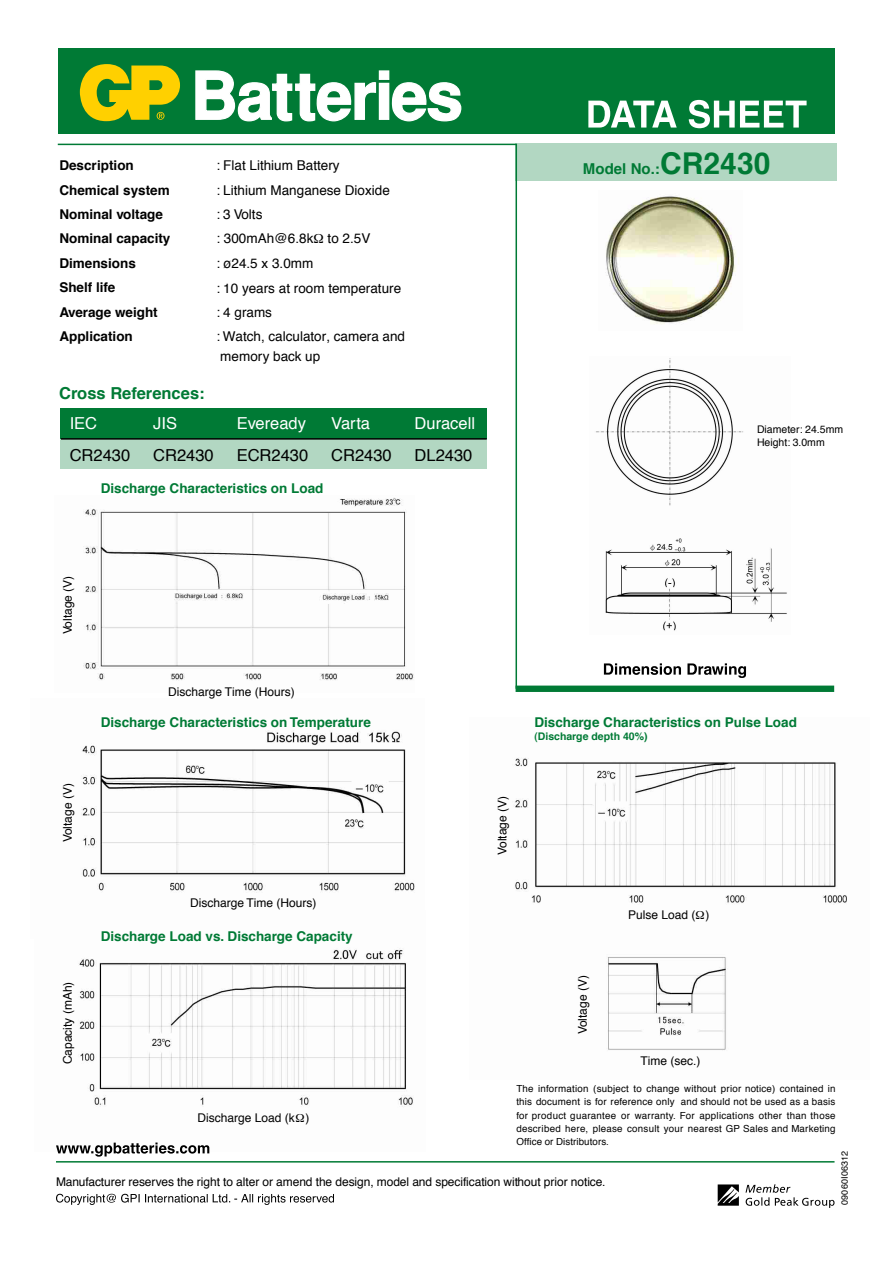
<style>
.page{position:relative;width:893px;height:1262px;background:#fff}
.page>*{position:absolute;margin:0;border:0;box-sizing:border-box;transform-origin:0 0}
.t1{font:16.5px "Helvetica";color:#000}
.t2{font:16.5px "Helvetica";color:#fff}
.t3{font:700 16.5px "Helvetica";color:#007a35}
.t4{font:700 15px "Helvetica";color:#007a35}
.t5{font:13.5px/24.2px "Helvetica";color:#000}
.t6{font:700 13.5px "Helvetica";color:#007a35}
.t7{font:700 13.5px/24.5px "Helvetica";color:#000}
.t8{font:12px "Helvetica";color:#000}
.t9{font:10.5px/12.6px "Helvetica";color:#000}
.t10{font:700 10.5px "Helvetica";color:#007a35}
.t11{font:9.75px/13.2px "Helvetica";letter-spacing:.02em;color:#000;text-align:justify}
.t12{font:9px "Helvetica";letter-spacing:.02em;color:#000}
.s1{font-size:30px}
</style>
<div class="page">
<img style="left:81px;top:730px;width:334px;height:163px">
<img style="left:83px;top:498px;width:331px;height:183px">
<img style="left:514px;top:758px;width:333px;height:293px">
<img style="left:78px;top:948px;width:335px;height:203px">
<svg style="left:604px;top:663px;width:77px;height:12px"></svg>
<svg style="left:687px;top:663px;width:59px;height:15px"></svg>
<div style="left:515px;top:144px;width:322px;height:37px;background:#b2d7c2"></div>
<img style="left:605px;top:196px;width:134px;height:128px">
<div style="left:515px;top:685px;width:319px;height:7px;background:#007a35"></div>
<hr style="left:515px;top:144px;width:2px;height:545px;background:#007a35">
<hr style="left:56px;top:1161px;width:778px;height:1px;background:#007a35">
<hr style="left:58px;top:144px;width:459px;height:1px;background:#007a35">
<img style="left:595px;top:358px;width:192px;height:273px">
<div style="left:58px;top:48px;width:776px;height:86px;background:#007a35"></div>
<svg style="left:588px;top:101px;width:88px;height:27px"></svg>
<svg style="left:688px;top:100px;width:46px;height:28px"></svg>
<svg style="left:740px;top:101px;width:66px;height:27px"></svg>
<svg style="left:195px;top:70px;width:267px;height:52px"></svg>
<svg style="left:80px;top:64px;width:100px;height:57px"></svg>
<svg style="left:56px;top:1142px;width:153px;height:14px"></svg>
<svg style="left:717px;top:1184px;width:21px;height:21px"></svg>
<svg style="left:745px;top:1184px;width:89px;height:24px"></svg>
<svg style="left:56px;top:1193px;width:278px;height:11px"></svg>
<div style="left:61px;top:438px;width:426px;height:30px;background:#b2d7c2"></div>
<div style="left:61px;top:408px;width:426px;height:30px;background:#007a35"></div>
<hr style="left:61px;top:438px;width:426px;height:1px;background:#000">
<svg style="left:296px;top:1114px;width:8px;height:8px"></svg>
<svg style="left:696px;top:910px;width:8px;height:9px"></svg>
<h3 class="t7" style="left:59px;top:152px;width:76px">Description</h3>
<h2 class="t4" style="left:583px;top:155px;width:189px">Model No.:<span class="s1">CR2430</span></h2>
<h3 class="t7" style="left:59px;top:177px;width:113px">Chemical system<br>Nominal voltage<br>Nominal capacity<br>Dimensions<br>Shelf life<br>Average weight<br>Application</h3>
<h3 class="t5" style="left:216px;top:153px;width:175px">: Flat Lithium Battery<br>: Lithium Manganese Dioxide : 3 Volts<br>: 300mAh@6.8k to 2.5V</h3>
<h3 class="t5" style="left:216px;top:251px;width:190px">: ø24.5 x 3.0mm<br>: 10 years at room temperature : 4 grams<br>: Watch, calculator, camera and</h3>
<h3 class="t5" style="left:220px;top:344px;width:101px">memory back up</h3>
<h1 class="t3" style="left:59px;top:378px;width:147px">Cross References:</h1>
<h1 class="t2" style="left:70px;top:409px;width:29px">IEC</h1>
<h1 class="t2" style="left:237px;top:409px;width:71px">Eveready</h1>
<h1 class="t1" style="left:70px;top:440px;width:62px">CR2430</h1>
<h1 class="t1" style="left:237px;top:440px;width:73px">ECR2430</h1>
<h1 class="t2" style="left:153px;top:409px;width:25px">JIS</h1>
<h1 class="t1" style="left:153px;top:440px;width:62px">CR2430</h1>
<h1 class="t2" style="left:331px;top:409px;width:40px">Varta</h1>
<h1 class="t1" style="left:331px;top:440px;width:62px">CR2430</h1>
<h3 class="t6" style="left:101px;top:476px;width:224px">Discharge Characteristics on Load</h3>
<h1 class="t2" style="left:414px;top:409px;width:62px">Duracell</h1>
<h1 class="t1" style="left:414px;top:440px;width:59px">DL2430</h1>
<p class="t9" style="left:757px;top:423px;width:88px">Diameter: 24.5mm<br>Height: 3.0mm</p>
<p class="t8" style="left:57px;top:634px;width:60px;rotate:-90deg">Voltage (V)</p>
<p class="t8" style="left:57px;top:842px;width:60px;rotate:-90deg">Voltage (V)</p>
<p class="t8" style="left:57px;top:1064px;width:84px;rotate:-90deg">Capacity (mAh)</p>
<p class="t8" style="left:168px;top:681px;width:128px">Discharge Time (Hours)</p>
<h3 class="t6" style="left:101px;top:710px;width:272px">Discharge Characteristics on Temperature</h3>
<p class="t8" style="left:190px;top:892px;width:128px">Discharge Time (Hours)</p>
<h3 class="t6" style="left:101px;top:923px;width:253px">Discharge Load vs. Discharge Capacity</h3>
<p class="t8" style="left:197px;top:1108px;width:113px">Discharge Load (k )</p>
<p class="t8" style="left:492px;top:854px;width:60px;rotate:-90deg">Voltage (V)</p>
<h3 class="t6" style="left:534px;top:710px;width:264px">Discharge Characteristics on Pulse Load</h3>
<p class="t10" style="left:534px;top:726px;width:115px">(Discharge depth 40%)</p>
<p class="t8" style="left:572px;top:1034px;width:60px;rotate:-90deg">Voltage (V)</p>
<p class="t8" style="left:628px;top:904px;width:83px">Pulse Load ( )</p>
<p class="t8" style="left:640px;top:1050px;width:61px">Time (sec.)</p>
<p class="t11" style="left:516px;top:1082px;width:321px">The information (subject to change without prior notice) contained in this document is for reference only and should not be used as a basis for product guarantee or warranty. For applications other than those described here, please consult your nearest GP Sales and Marketing Office or Distributors.</p>
<p class="t8" style="left:56px;top:1171px;width:551px">Manufacturer reserves the right to alter or amend the design, model and specification without prior notice.</p>
<p class="t12" style="left:837px;top:1205px;width:56px;rotate:-90deg">09060I06312</p>
</div>
